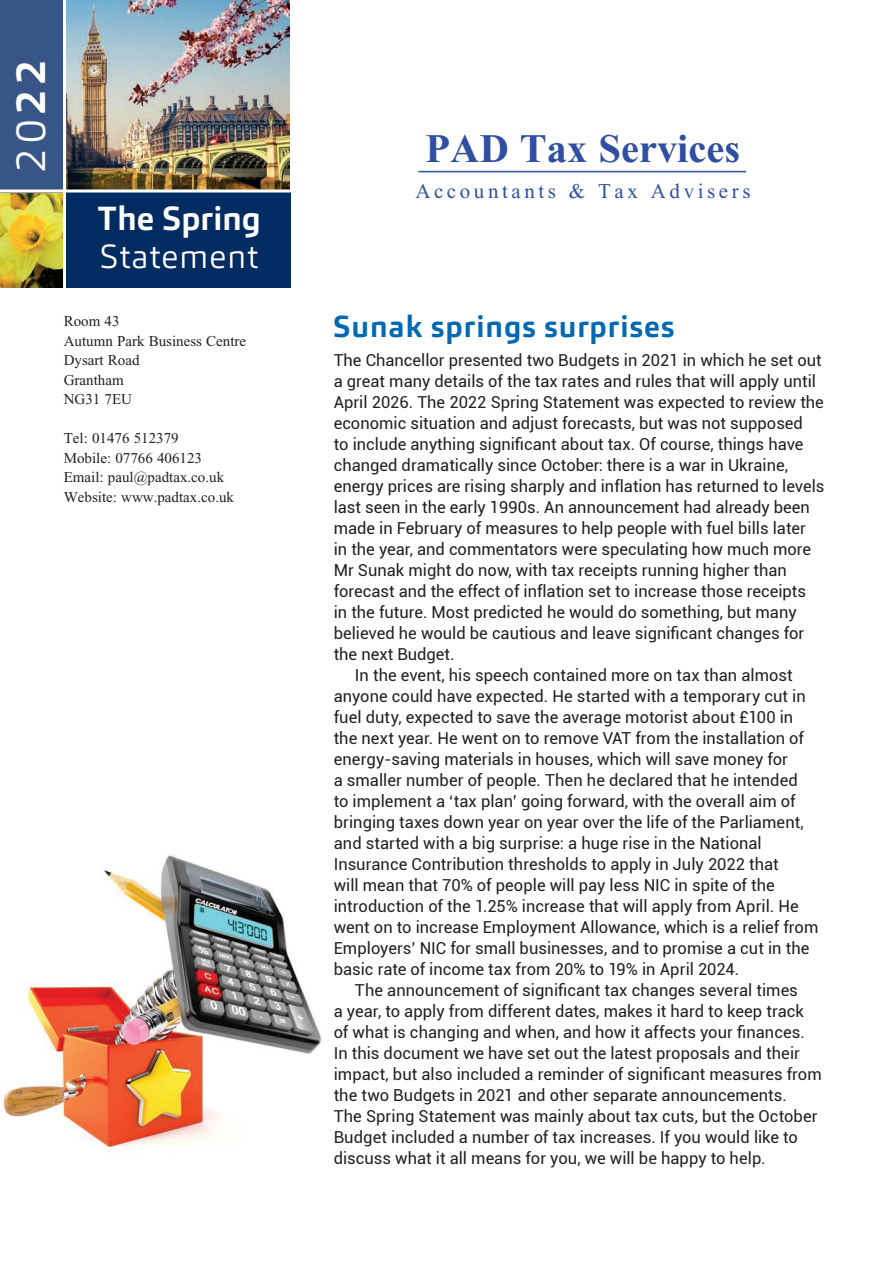
<style>
.page{position:relative;width:893px;height:1263px;background:#fff}
.page>*{position:absolute;margin:0;border:0;box-sizing:border-box;transform-origin:0 0}
.t1{font:300 42px "Carnac";color:#fff}
.t2{font:700 40.5px "Times New Roman";color:#304fa2}
.t3{font:700 33px "Carnac";color:#fff}
.t4{font:300 33px "Carnac";letter-spacing:.03em;color:#fff}
.t5{font:700 30px "Carnac";letter-spacing:.03em;color:#0168b3}
.t6{font:21px "Times New Roman";letter-spacing:.17em;color:#304fa2}
.t7{font:16.5px "Roboto";color:#231f20}
.t8{font:15px/19.5px "Times New Roman";color:#231f20}
.s1{font-weight:700}
</style>
<div class="page">
<hr style="left:418px;top:171px;width:328px;height:1px;background:#304fa2">
<img style="left:0;top:193px;width:63px;height:95px">
<img style="left:3px;top:855px;width:319px;height:296px">
<img style="left:66px;top:0;width:224px;height:193px">
<div style="left:0;top:0;width:64px;height:193px;background:#375586"></div>
<hr style="left:63px;top:0;width:3px;height:291px;background:#fff">
<div style="left:66px;top:193px;width:225px;height:95px;background:#002c62"></div>
<hr style="left:0;top:189px;width:295px;height:3px;background:#fff">
<h1 class="t1" style="left:4px;top:172px;width:114px;rotate:-90deg">20<span class="s1">22</span></h1>
<h3 class="t3" style="left:97px;top:197px;width:165px">The Spring</h3>
<h3 class="t4" style="left:100px;top:235px;width:160px">Statement</h3>
<p class="t8" style="left:64px;top:312px;width:184px">Room 43<br>Autumn Park Business Centre<br>Dysart Road<br>Grantham<br>NG31 7EU</p>
<p class="t8" style="left:64px;top:429px;width:172px">Tel: 01476 512379<br>Mobile: 07766 406123<br>Email: paul@padtax.co.uk<br>Website: www.padtax.co.uk</p>
<h2 class="t2" style="left:425px;top:126px;width:316px">PAD Tax Services</h2>
<p class="t6" style="left:415px;top:180px;width:337px">Accountants &amp; Tax Advisers</p>
<h3 class="t5" style="left:333px;top:307px;width:343px">Sunak springs surprises</h3>
<p class="t7" style="left:334px;top:349px;width:490px">The Chancellor presented two Budgets in 2021 in which he set out</p>
<p class="t7" style="left:334px;top:370px;width:484px">a great many details of the tax rates and rules that will apply until</p>
<p class="t7" style="left:334px;top:391px;width:492px">April 2026. The 2022 Spring Statement was expected to review the</p>
<p class="t7" style="left:334px;top:412px;width:471px">economic situation and adjust forecasts, but was not supposed</p>
<p class="t7" style="left:334px;top:433px;width:471px">to include anything significant about tax. Of course, things have</p>
<p class="t7" style="left:334px;top:454px;width:456px">changed dramatically since October: there is a war in Ukraine,</p>
<p class="t7" style="left:334px;top:475px;width:492px">energy prices are rising sharply and inflation has returned to levels</p>
<p class="t7" style="left:334px;top:496px;width:478px">last seen in the early 1990s. An announcement had already been</p>
<p class="t7" style="left:334px;top:517px;width:474px">made in February of measures to help people with fuel bills later</p>
<p class="t7" style="left:334px;top:538px;width:479px">in the year, and commentators were speculating how much more</p>
<p class="t7" style="left:334px;top:559px;width:455px">Mr Sunak might do now, with tax receipts running higher than</p>
<p class="t7" style="left:334px;top:580px;width:474px">forecast and the effect of inflation set to increase those receipts</p>
<p class="t7" style="left:334px;top:601px;width:464px">in the future. Most predicted he would do something, but many</p>
<p class="t7" style="left:334px;top:622px;width:472px">believed he would be cautious and leave significant changes for</p>
<p class="t7" style="left:334px;top:643px;width:122px">the next Budget.</p>
<p class="t7" style="left:355px;top:664px;width:439px">In the event, his speech contained more on tax than almost</p>
<p class="t7" style="left:334px;top:685px;width:474px">anyone could have expected. He started with a temporary cut in</p>
<p class="t7" style="left:334px;top:706px;width:461px">fuel duty, expected to save the average motorist about £100 in</p>
<p class="t7" style="left:334px;top:727px;width:472px">the next year. He went on to remove VAT from the installation of</p>
<p class="t7" style="left:334px;top:748px;width:456px">energy-saving materials in houses, which will save money for</p>
<p class="t7" style="left:334px;top:769px;width:466px">a smaller number of people. Then he declared that he intended</p>
<p class="t7" style="left:334px;top:790px;width:463px">to implement a ‘tax plan’ going forward, with the overall aim of</p>
<p class="t7" style="left:334px;top:811px;width:472px">bringing taxes down year on year over the life of the Parliament,</p>
<p class="t7" style="left:334px;top:832px;width:429px">and started with a big surprise: a huge rise in the National</p>
<p class="t7" style="left:334px;top:853px;width:447px">Insurance Contribution thresholds to apply in July 2022 that</p>
<p class="t7" style="left:334px;top:874px;width:443px">will mean that 70% of people will pay less NIC in spite of the</p>
<p class="t7" style="left:334px;top:895px;width:466px">introduction of the 1.25% increase that will apply from April. He</p>
<p class="t7" style="left:334px;top:916px;width:486px">went on to increase Employment Allowance, which is a relief from</p>
<p class="t7" style="left:334px;top:937px;width:477px">Employers’ NIC for small businesses, and to promise a cut in the</p>
<p class="t7" style="left:334px;top:958px;width:407px">basic rate of income tax from 20% to 19% in April 2024.</p>
<p class="t7" style="left:355px;top:979px;width:444px">The announcement of significant tax changes several times</p>
<p class="t7" style="left:334px;top:1000px;width:472px">a year, to apply from different dates, makes it hard to keep track</p>
<p class="t7" style="left:334px;top:1021px;width:473px">of what is changing and when, and how it affects your finances.</p>
<p class="t7" style="left:334px;top:1042px;width:468px">In this document we have set out the latest proposals and their</p>
<p class="t7" style="left:334px;top:1063px;width:490px">impact, but also included a reminder of significant measures from</p>
<p class="t7" style="left:334px;top:1084px;width:455px">the two Budgets in 2021 and other separate announcements.</p>
<p class="t7" style="left:334px;top:1105px;width:485px">The Spring Statement was mainly about tax cuts, but the October</p>
<p class="t7" style="left:334px;top:1126px;width:466px">Budget included a number of tax increases. If you would like to</p>
<p class="t7" style="left:334px;top:1147px;width:433px">discuss what it all means for you, we will be happy to help.</p>
</div>
